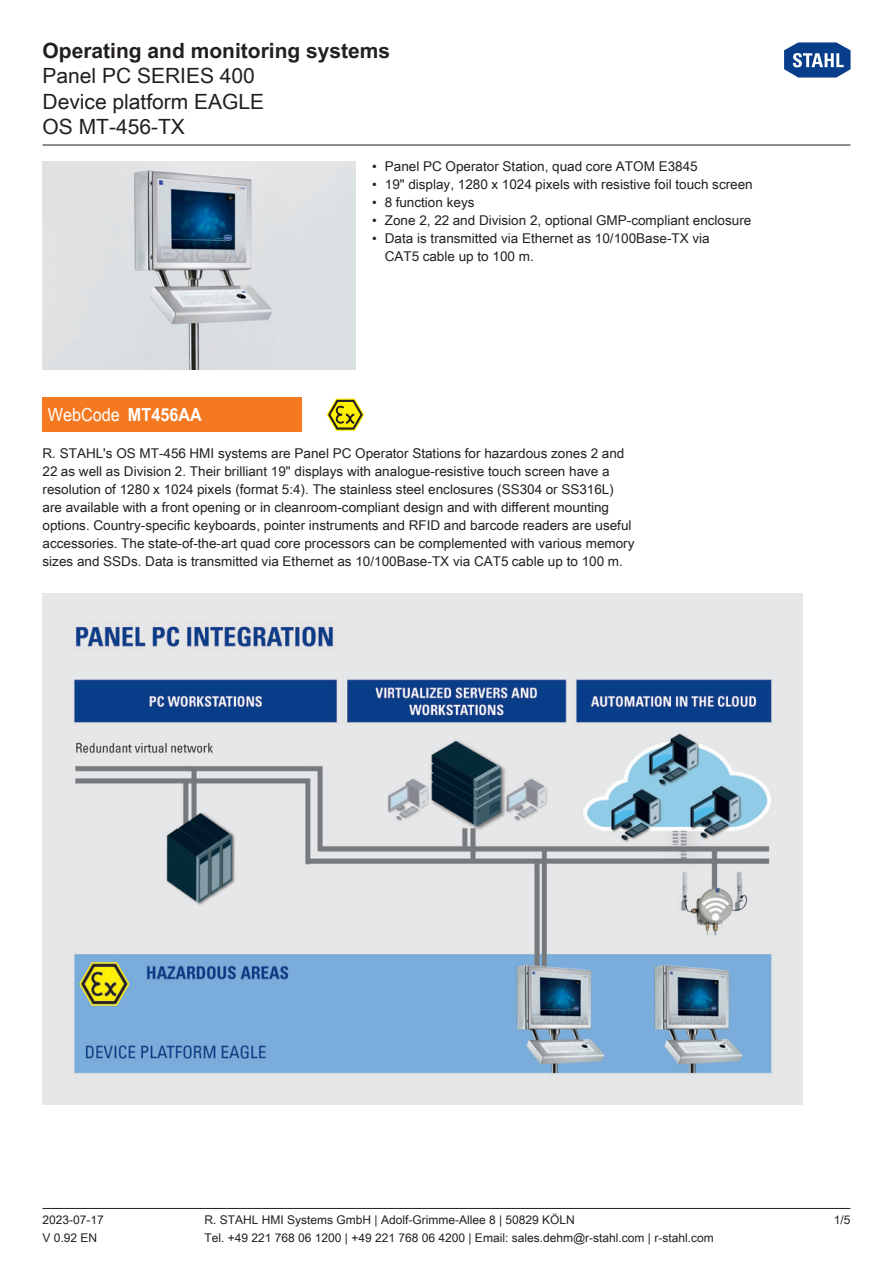
<style>
.page{position:relative;width:893px;height:1263px;background:#fff}
.page>*{position:absolute;margin:0;border:0;box-sizing:border-box;transform-origin:0 0}
.t1{font:21px/25.5px "Arial Unicode MS";color:#231f20}
.t2{font:700 21px "Arial Unicode MS";color:#231f20}
.WebCode{font:18px "Arial Unicode MS";color:#fff;scale:.9 1}
._00_Basic_ParaStyle{font:13.5px/18px "Arial Unicode MS";color:#231f20}
.t3{font:12px "Arial Unicode MS";color:#231f20}
.s1{font-weight:700}
</style>
<div class="page">
<hr style="left:43px;top:1208px;width:807px;height:1px;background:#231f20">
<hr style="left:43px;top:145px;width:807px;height:1px;background:#231f20">
<svg style="left:784px;top:42px;width:67px;height:36px"></svg>
<img style="left:43px;top:594px;width:759px;height:510px">
<img style="left:43px;top:162px;width:312px;height:208px">
<div style="left:43px;top:398px;width:259px;height:34px;background:#f47921"></div>
<svg style="left:327px;top:399px;width:37px;height:32px"></svg>
<h1 class="t2" style="left:43px;top:35px;width:349px">Operating and monitoring systems</h1>
<h1 class="t1" style="left:43px;top:62px;width:223px">Panel PC SERIES 400<br>Device platform EAGLE<br>OS MT-456-TX</h1>
<p class="_00_Basic_ParaStyle" style="left:372px;top:157px;width:327px">• Panel PC Operator Station, quad core ATOM E3845</p>
<p class="_00_Basic_ParaStyle" style="left:372px;top:175px;width:382px">• 19" display, 1280 x 1024 pixels with resistive foil touch screen</p>
<p class="_00_Basic_ParaStyle" style="left:372px;top:193px;width:104px">• 8 function keys</p>
<p class="_00_Basic_ParaStyle" style="left:372px;top:211px;width:381px">• Zone 2, 22 and Division 2, optional GMP-compliant enclosure</p>
<p class="_00_Basic_ParaStyle" style="left:385px;top:229px;width:326px;text-indent:-13px">• Data is transmitted via Ethernet as 10/100Base-TX via<br>CAT5 cable up to 100 m.</p>
<p class="WebCode" style="left:48px;top:402px;width:173px">WebCode <span class="s1">MT456AA</span></p>
<p class="_00_Basic_ParaStyle" style="left:43px;top:444px;width:593px">R. STAHL's OS MT-456 HMI systems are Panel PC Operator Stations for hazardous zones 2 and 22 as well as Division 2. Their brilliant 19" displays with analogue-resistive touch screen have a resolution of 1280 x 1024 pixels (format 5:4). The stainless steel enclosures (SS304 or SS316L) are available with a front opening or in cleanroom-compliant design and with different mounting options. Country-specific keyboards, pointer instruments and RFID and barcode readers are useful accessories. The state-of-the-art quad core processors can be complemented with various memory sizes and SSDs. Data is transmitted via Ethernet as 10/100Base-TX via CAT5 cable up to 100 m.</p>
<p class="t3" style="left:43px;top:1211px;width:63px">2023-07-17</p>
<p class="t3" style="left:205px;top:1211px;width:372px">R. STAHL HMI Systems GmbH | Adolf-Grimme-Allee 8 | 50829 KÖLN</p>
<p class="t3" style="left:834px;top:1211px;width:18px">1/5</p>
<p class="t3" style="left:43px;top:1229px;width:56px">V 0.92 EN</p>
<p class="t3" style="left:205px;top:1229px;width:511px">Tel. +49 221 768 06 1200 | +49 221 768 06 4200 | Email: sales.dehm@r-stahl.com | r-stahl.com</p>
</div>
